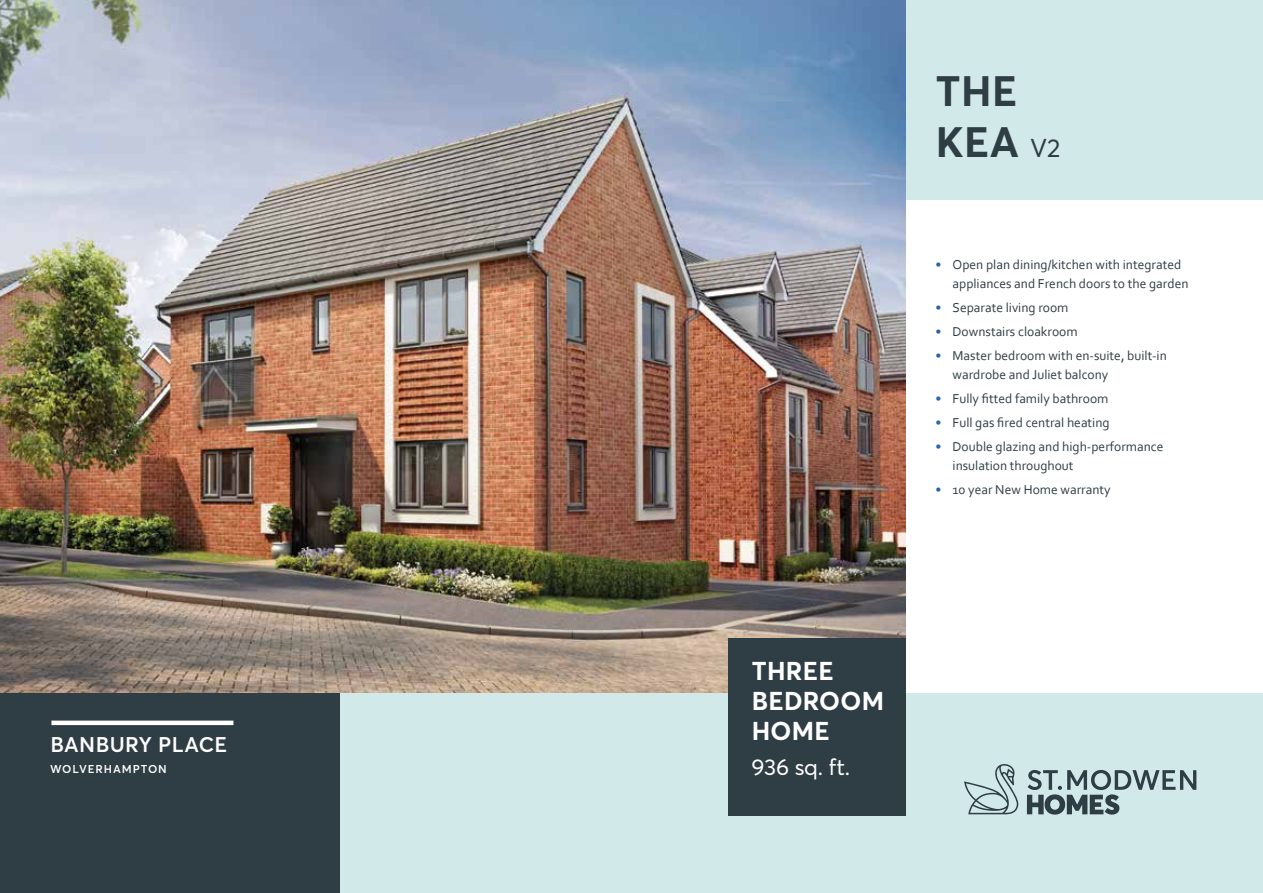
<style>
.page{position:relative;width:1263px;height:893px;background:#fff}
.page>*{position:absolute;margin:0;border:0;box-sizing:border-box;transform-origin:0 0}
.t1{font:700 42px/51px "Averta Std";letter-spacing:.01em;color:#2f3d45}
.t2{font:700 25.5px/30px "Averta Std";letter-spacing:.01em;color:#fff}
.t3{font:22.5px "Averta Std";letter-spacing:-.01em;color:#fff}
.t4{font:600 21px "Averta Std";letter-spacing:.02em;color:#fff}
.t5{font:13.5px/18.8px "Corbel";color:#2f3d45}
.t6{font:600 11.25px "Averta Std";letter-spacing:.085em;color:#fff}
.s1{font-weight:400;font-size:25.5px}
.s2{color:#2863ad}
</style>
<div class="page">
<img style="left:0;top:0;width:906px;height:693px">
<div style="left:340px;top:693px;width:923px;height:200px;background:#d1eae9"></div>
<div style="left:0;top:693px;width:340px;height:200px;background:#2f3d45"></div>
<div style="left:728px;top:639px;width:178px;height:177px;background:#2f3d45"></div>
<div style="left:906px;top:0;width:357px;height:200px;background:#d1eae9"></div>
<svg style="left:964px;top:764px;width:54px;height:50px"></svg>
<svg style="left:1027px;top:770px;width:169px;height:45px"></svg>
<hr style="left:51px;top:721px;width:182px;height:4px;background:#fff">
<h3 class="t4" style="left:50px;top:730px;width:178px">BANBURY PLACE</h3>
<p class="t6" style="left:50px;top:761px;width:118px">WOLVERHAMPTON</p>
<h1 class="t1" style="left:936px;top:64px;width:126px">THE<br>KEA <span class="s1">V2</span></h1>
<p class="t5" style="left:952px;top:255px;width:237px;text-indent:-17px"><span class="s2">•</span> Open plan dining/kitchen with integrated appliances and French doors to the garden</p>
<p class="t5" style="left:935px;top:298px;width:134px"><span class="s2">•</span> Separate living room</p>
<p class="t5" style="left:935px;top:322px;width:144px"><span class="s2">•</span> Downstairs cloakroom</p>
<p class="t5" style="left:952px;top:346px;width:216px;text-indent:-17px"><span class="s2">•</span> Master bedroom with en-suite, built-in wardrobe and Juliet balcony</p>
<p class="t5" style="left:935px;top:389px;width:174px"><span class="s2">•</span> Fully fitted family bathroom</p>
<p class="t5" style="left:935px;top:413px;width:176px"><span class="s2">•</span> Full gas fired central heating</p>
<p class="t5" style="left:952px;top:437px;width:212px;text-indent:-17px"><span class="s2">•</span> Double glazing and high-performance insulation throughout</p>
<p class="t5" style="left:935px;top:480px;width:177px"><span class="s2">•</span> 10 year New Home warranty</p>
<h2 class="t2" style="left:752px;top:655px;width:134px">THREE<br>BEDROOM<br>HOME</h2>
<h3 class="t3" style="left:752px;top:752px;width:100px">936 sq. ft.</h3>
</div>
